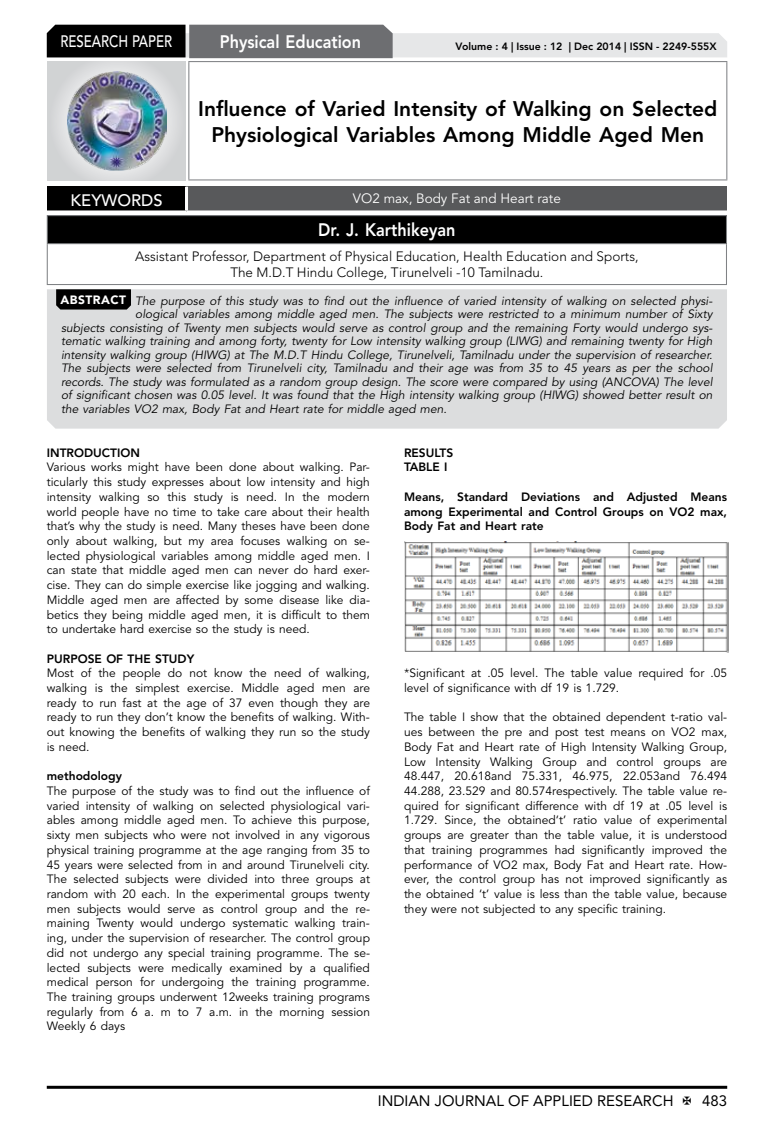
<style>
.page{position:relative;width:774px;height:1136px;background:#fff}
.page>*{position:absolute;margin:0;border:0;box-sizing:border-box;transform-origin:0 0}
.t1{font:800 21px/26.2px "Avenir LT Std";color:#000;text-align:center}
.t2{font:800 18px "Avenir LT Std";color:#fff;scale:.9 1}
.t3{font:500 16.5px "Avenir LT Std";color:#fff;scale:.8 1}
.t4{font:500 16.5px "Avenir LT Std";color:#fff}
.t5{font:15px "Avenir LT Std";color:#000}
.t6{font:300 13.5px/16.2px "Avenir LT Std";color:#000;text-align:center}
.t7{font:13.5px "Avenir LT Std";color:#fff}
.t8{font:12px/14.7px "Avenir LT Std";color:#000;text-align:justify}
.t9{font:italic 12px "Avenir LT Std";color:#000}
.t10{font:800 12px/14.7px "Avenir LT Std";color:#000}
.t11{font:800 10.5px "Avenir LT Std";color:#000}
.s1{font-weight:900;font-style:normal;color:#fff}
.s2{font-weight:300}
</style>
<div class="page">
<hr style="left:47px;top:1085px;width:680px;height:3px;background:#000">
<div style="left:48px;top:62px;width:137px;height:118px;background:linear-gradient(to right,#d9dadb,#d9dadb)"></div>
<img style="left:68px;top:71px;width:99px;height:100px">
<svg style="left:47px;top:25px;width:680px;height:33px;background:#979899"></svg>
<hr style="left:188px;top:61px;width:539px;height:1px;background:#808285">
<hr style="left:188px;top:62px;width:1px;height:117px;background:#808285">
<hr style="left:726px;top:62px;width:1px;height:117px;background:#808285">
<hr style="left:188px;top:179px;width:539px;height:1px;background:#808285">
<div style="left:47px;top:215px;width:679px;height:29px;background:#000"></div>
<hr style="left:47px;top:215px;width:680px;height:1px;background:#808285">
<svg style="left:47px;top:216px;width:1px;height:27px"></svg>
<svg style="left:726px;top:216px;width:1px;height:27px"></svg>
<hr style="left:47px;top:243px;width:680px;height:1px;background:#808285">
<hr style="left:47px;top:244px;width:1px;height:40px;background:#808285">
<hr style="left:726px;top:244px;width:1px;height:40px;background:#808285">
<hr style="left:47px;top:284px;width:680px;height:1px;background:#808285">
<div style="left:47px;top:289px;width:680px;height:139px;background:#dcddde"></div>
<svg style="left:56px;top:289px;width:75px;height:20px"></svg>
<div style="left:47px;top:187px;width:139px;height:25px;background:#000"></div>
<div style="left:186px;top:187px;width:541px;height:25px;background:#58595b"></div>
<hr style="left:185px;top:187px;width:3px;height:23px;background:#fff">
<hr style="left:47px;top:210px;width:139px;height:3px;background:#fff">
<hr style="left:186px;top:210px;width:541px;height:3px;background:#fff">
<img style="left:404px;top:541px;width:325px;height:111px">
<h3 class="t3" style="left:60px;top:32px;width:139px">RESEARCH PAPER</h3>
<h2 class="t2" style="left:220px;top:31px;width:159px">Physical Education</h2>
<p class="t11" style="left:456px;top:41px;width:262px">Volume : 4 | Issue : 12 | Dec 2014 | ISSN - 2249-555X</p>
<h1 class="t1" style="left:198px;top:95px;width:521px">Influence of Varied Intensity of Walking on Selected<br>Physiological Variables Among Middle Aged Men</h1>
<h3 class="t4" style="left:71px;top:190px;width:94px">KEYWORDS</h3>
<p class="t7" style="left:353px;top:191px;width:210px">VO2 max, Body Fat and Heart rate</p>
<h2 class="t2" style="left:318px;top:219px;width:154px">Dr. J. Karthikeyan</h2>
<p class="t6" style="left:135px;top:248px;width:505px">Assistant Professor, Department of Physical Education, Health Education and Sports,<br>The M.D.T Hindu College, Tirunelveli -10 Tamilnadu.</p>
<p class="t9" style="left:60px;top:294px;width:653px"><span class="s1">ABSTRACT</span> The purpose of this study was to find out the influence of varied intensity of walking on selected physi-</p>
<p class="t9" style="left:135px;top:307px;width:579px">ological variables among middle aged men. The subjects were restricted to a minimum number of Sixty</p>
<p class="t9" style="left:61px;top:321px;width:653px">subjects consisting of Twenty men subjects would serve as control group and the remaining Forty would undergo sys-</p>
<p class="t9" style="left:61px;top:334px;width:653px">tematic walking training and among forty, twenty for Low intensity walking group (LIWG) and remaining twenty for High</p>
<p class="t9" style="left:61px;top:348px;width:653px">intensity walking group (HIWG) at The M.D.T Hindu College, Tirunelveli, Tamilnadu under the supervision of researcher.</p>
<p class="t9" style="left:61px;top:361px;width:653px">The subjects were selected from Tirunelveli city, Tamilnadu and their age was from 35 to 45 years as per the school</p>
<p class="t9" style="left:61px;top:375px;width:653px">records. The study was formulated as a random group design. The score were compared by using (ANCOVA) The level</p>
<p class="t9" style="left:61px;top:388px;width:653px">of significant chosen was 0.05 level. It was found that the High intensity walking group (HIWG) showed better result on</p>
<p class="t9" style="left:61px;top:402px;width:387px">the variables VO2 max, Body Fat and Heart rate for middle aged men.</p>
<p class="t10" style="left:47px;top:445px;width:95px">INTRODUCTION</p>
<p class="t8" style="left:47px;top:460px;width:325px">Various works might have been done about walking. Par&shy;ticularly this study expresses about low intensity and high intensity walking so this study is need. In the modern world people have no time to take care about their health that’s why the study is need. Many theses have been done only about walking, but my area focuses walking on se&shy;lected physiological variables among middle aged men. I can state that middle aged men can never do hard exer&shy;cise. They can do simple exercise like jogging and walking.<br>Middle aged men are affected by some disease like dia&shy;betics they being middle aged men, it is difficult to them to undertake hard exercise so the study is need.</p>
<p class="t10" style="left:47px;top:651px;width:149px">PURPOSE OF THE STUDY</p>
<p class="t8" style="left:47px;top:666px;width:325px">Most of the people do not know the need of walking, walking is the simplest exercise. Middle aged men are ready to run fast at the age of 37 even though they are ready to run they don’t know the benefits of walking. With&shy;out knowing the benefits of walking they run so the study is need.</p>
<p class="t10" style="left:47px;top:768px;width:77px">methodology</p>
<p class="t8" style="left:47px;top:783px;width:325px">The purpose of the study was to find out the influence of varied intensity of walking on selected physiological vari&shy;ables among middle aged men. To achieve this purpose, sixty men subjects who were not involved in any vigorous physical training programme at the age ranging from 35 to 45 years were selected from in and around Tirunelveli city.<br>The selected subjects were divided into three groups at random with 20 each. In the experimental groups twenty men subjects would serve as control group and the re&shy;maining Twenty would undergo systematic walking train&shy;ing, under the supervision of researcher. The control group did not undergo any special training programme. The se&shy;lected subjects were medically examined by a qualified medical person for undergoing the training programme.<br>The training groups underwent 12weeks training programs regularly from 6 a. m to 7 a.m. in the morning session Weekly 6 days</p>
<p class="t10" style="left:404px;top:445px;width:51px">RESULTS<br>TABLE I</p>
<p class="t10" style="left:404px;top:489px;width:325px;text-align:justify">Means, Standard Deviations and Adjusted Means among Experimental and Control Groups on VO2 max, Body Fat and Heart rate</p>
<p class="t8" style="left:404px;top:666px;width:325px"><span class="s2">*</span>Significant at .05 level. The table value required for .05 level of significance with df 19 is 1.729.</p>
<p class="t8" style="left:404px;top:710px;width:325px">The table I show that the obtained dependent t-ratio val&shy;ues between the pre and post test means on VO2 max, Body Fat and Heart rate of High Intensity Walking Group, Low Intensity Walking Group and control groups are 48.447, 20.618and 75.331, 46.975, 22.053and 76.494<br>44.288, 23.529 and 80.574respectively. The table value re&shy;quired for significant difference with df 19 at .05 level is 1.729. Since, the obtained‘t’ ratio value of experimental groups are greater than the table value, it is understood that training programmes had significantly improved the performance of VO2 max, Body Fat and Heart rate. How&shy;ever, the control group has not improved significantly as the obtained ‘t’ value is less than the table value, because they were not subjected to any specific training.</p>
<p class="t5" style="left:378px;top:1091px;width:297px">INDIAN JOURNAL OF APPLIED RESEARCH</p>
<p class="t5" style="left:702px;top:1091px;width:27px">483</p>
</div>
